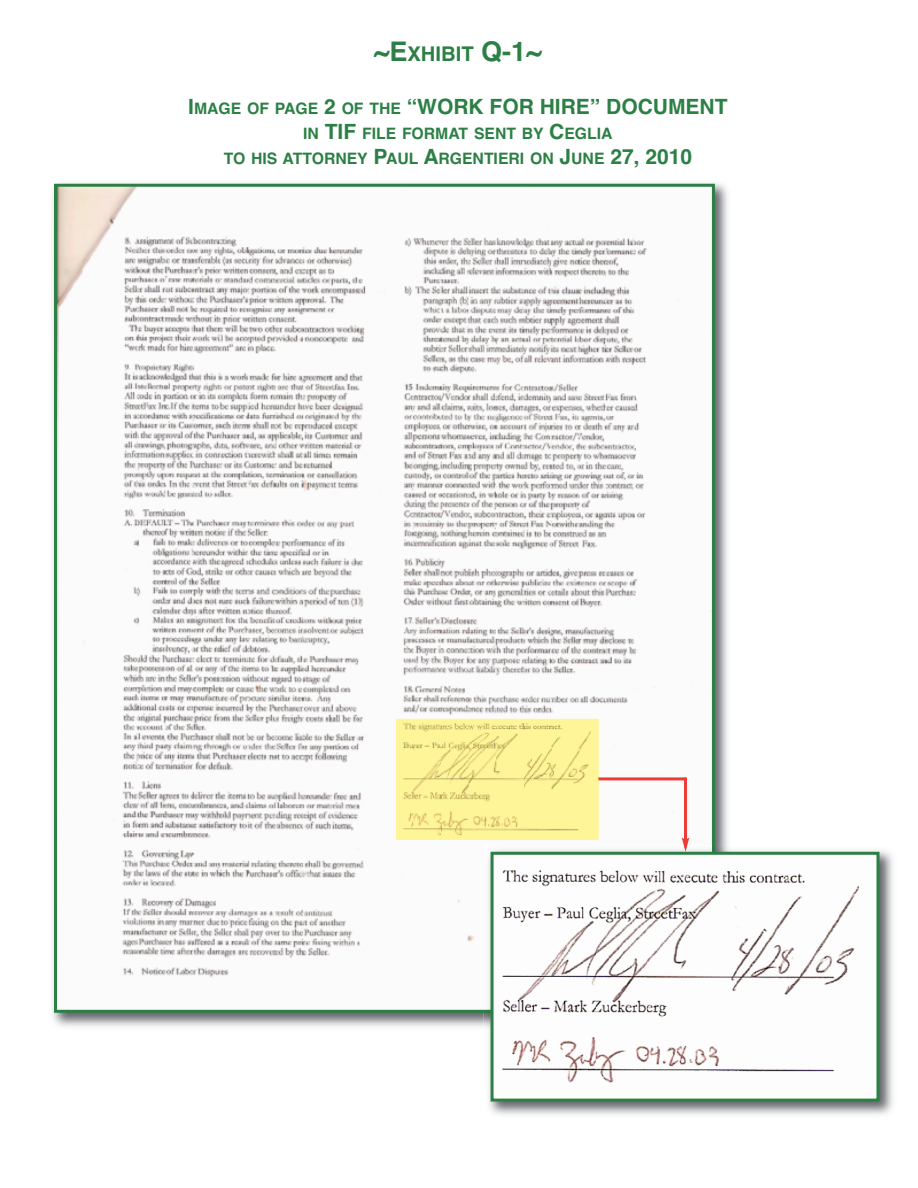
<style>
.page{position:relative;width:918px;height:1188px;background:#fff}
.page>*{position:absolute;margin:0;border:0;box-sizing:border-box;transform-origin:0 0}
.t1{font:700 27px "Helvetica";color:#2c8045}
.t2{font:700 21px "Helvetica";color:#2c8045}
.t3{font:700 15.75px/25.2px "Helvetica";color:#2c8045;text-align:center}
.s1{font-size:20.25px}
.s2{font-size:15.75px}
.s3{font-size:21px}
</style>
<div class="page">
<img style="left:52px;top:183px;width:676px;height:844px">
<img style="left:58px;top:188px;width:653px;height:821px">
<hr style="left:598px;top:777px;width:88px;height:3px;background:#ee3b35">
<img style="left:396px;top:719px;width:203px;height:121px">
<hr style="left:684px;top:778px;width:3px;height:62px;background:#ee3b35">
<img style="left:489px;top:850px;width:404px;height:265px">
<img style="left:484px;top:845px;width:231px;height:168px">
<svg style="left:682px;top:838px;width:7px;height:14px"></svg>
<img style="left:495px;top:856px;width:381px;height:242px">
<div style="left:491px;top:852px;width:389px;height:250px;border:3px solid #2c8045"></div>
<h1 class="t1" style="left:374px;top:36px;width:170px">~E<span class="s1">XHIBIT</span> Q-1~</h1>
<h2 class="t2" style="left:188px;top:94px;width:541px">I<span class="s2">MAGE OF PAGE</span> 2 <span class="s2">OF THE</span> “WORK FOR HIRE” DOCUMENT</h2>
<p class="t3" style="left:224px;top:121px;width:470px">IN <span class="s3">TIF</span> FILE FORMAT SENT BY <span class="s3">C</span>EGLIA<br>TO HIS ATTORNEY <span class="s3">P</span>AUL <span class="s3">A</span>RGENTIERI ON <span class="s3">J</span>UNE <span class="s3">27, 2010</span></p>
</div>
